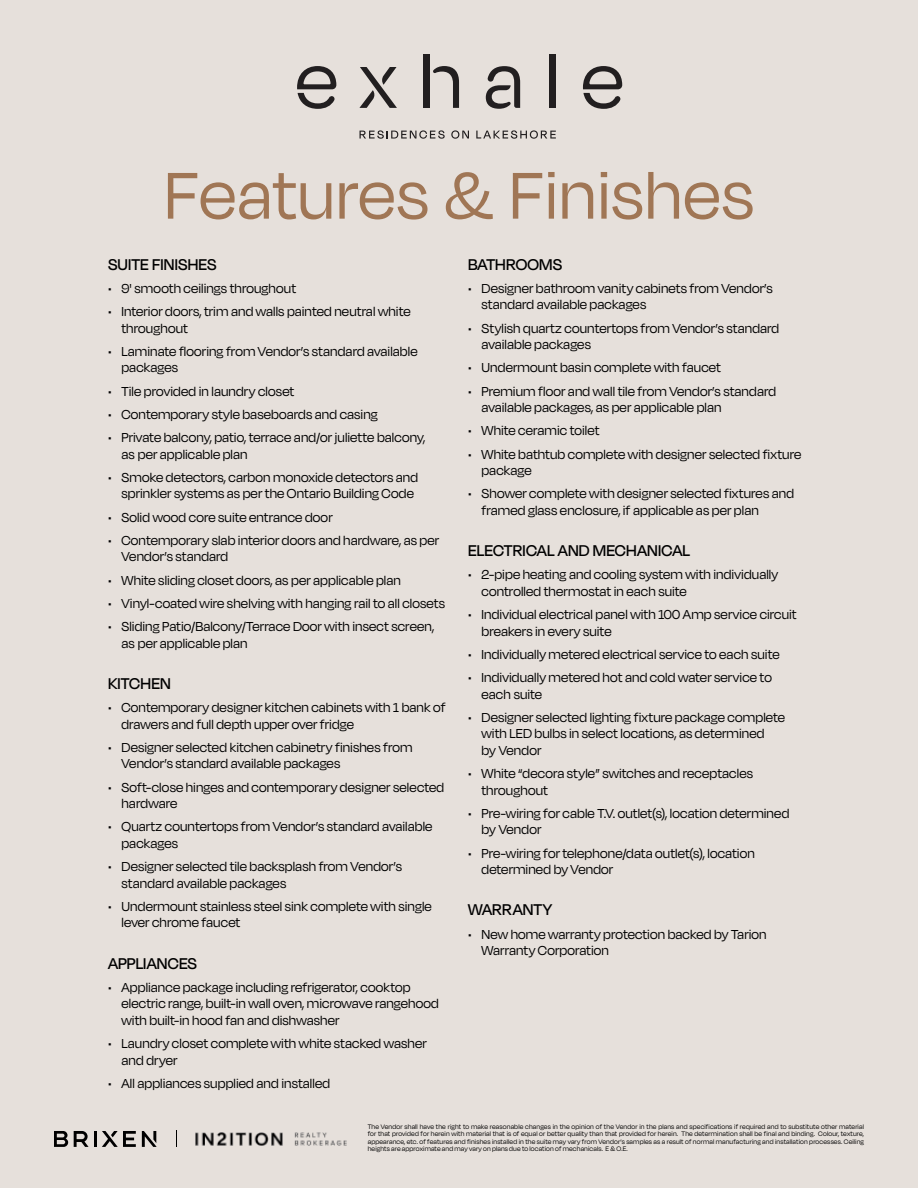
<style>
.page{position:relative;width:918px;height:1188px;background:#e6e0db}
.page>*{position:absolute;margin:0;border:0;box-sizing:border-box;transform-origin:0 0}
.t1{font:76.2px "Degular Display";letter-spacing:.01em;color:#a07655}
.t2{font:500 18px "Degular Display";letter-spacing:.01em;color:#000}
.t3{font:15px/16.5px "Degular Display";letter-spacing:.01em;color:#000}
.t4{font:7.5px/7.5px "Degular Display";letter-spacing:.02em;color:#000;text-align:justify}
</style>
<div class="page">
<svg style="left:54px;top:1131px;width:14px;height:16px"></svg>
<svg style="left:74px;top:1131px;width:15px;height:16px"></svg>
<hr style="left:94px;top:1131px;width:3px;height:16px;background:#000">
<svg style="left:102px;top:1131px;width:34px;height:16px"></svg>
<svg style="left:142px;top:1131px;width:15px;height:16px"></svg>
<svg style="left:176px;top:1131px;width:1px;height:16px"></svg>
<img style="left:195px;top:1132px;width:152px;height:14px">
<svg style="left:360px;top:67px;width:37px;height:41px"></svg>
<div style="left:550px;top:54px;width:6px;height:54px;background:#221f20"></div>
<svg style="left:583px;top:66px;width:39px;height:43px"></svg>
<svg style="left:297px;top:66px;width:39px;height:43px"></svg>
<svg style="left:433px;top:66px;width:26px;height:42px"></svg>
<div style="left:423px;top:54px;width:7px;height:54px;background:#221f20"></div>
<svg style="left:486px;top:66px;width:34px;height:43px"></svg>
<svg style="left:360px;top:130px;width:85px;height:9px"></svg>
<svg style="left:451px;top:130px;width:18px;height:9px"></svg>
<svg style="left:476px;top:130px;width:80px;height:9px"></svg>
<h1 class="t1" style="left:164px;top:152px;width:591px">Features &amp; Finishes</h1>
<p class="t2" style="left:108px;top:254px;width:110px">SUITE FINISHES</p>
<p class="t3" style="left:108px;top:280px;width:190px">• 9' smooth ceilings throughout</p>
<p class="t3" style="left:122px;top:303px;width:291px;text-indent:-14px">• Interior doors, trim and walls painted neutral white throughout</p>
<p class="t3" style="left:122px;top:343px;width:298px;text-indent:-14px">• Laminate flooring from Vendor’s standard available packages</p>
<p class="t3" style="left:108px;top:382px;width:188px">• Tile provided in laundry closet</p>
<p class="t3" style="left:108px;top:406px;width:271px">• Contemporary style baseboards and casing</p>
<p class="t3" style="left:122px;top:429px;width:305px;text-indent:-14px">• Private balcony, patio, terrace and/or juliette balcony, as per applicable plan</p>
<p class="t3" style="left:108px;top:469px;width:312px;text-align:right">• Smoke detectors, carbon monoxide detectors and sprinkler systems as per the Ontario Building Code</p>
<p class="t3" style="left:108px;top:508px;width:226px">• Solid wood core suite entrance door</p>
<p class="t3" style="left:122px;top:532px;width:319px;text-indent:-14px">• Contemporary slab interior doors and hardware, as per<br>Vendor’s standard</p>
<p class="t3" style="left:108px;top:571px;width:294px">• White sliding closet doors, as per applicable plan</p>
<p class="t3" style="left:108px;top:595px;width:338px">• Vinyl-coated wire shelving with hanging rail to all closets</p>
<p class="t3" style="left:122px;top:618px;width:314px;text-indent:-14px">• Sliding Patio/Balcony/Terrace Door with insect screen, as per applicable plan</p>
<p class="t2" style="left:108px;top:673px;width:64px">KITCHEN</p>
<p class="t3" style="left:122px;top:699px;width:326px;text-indent:-14px">• Contemporary designer kitchen cabinets with 1 bank of drawers and full depth upper over fridge</p>
<p class="t3" style="left:122px;top:739px;width:293px;text-indent:-14px">• Designer selected kitchen cabinetry finishes from<br>Vendor’s standard available packages</p>
<p class="t3" style="left:122px;top:778px;width:324px;text-indent:-14px">• Soft-close hinges and contemporary designer selected hardware</p>
<p class="t3" style="left:122px;top:818px;width:312px;text-indent:-14px">• Quartz countertops from Vendor’s standard available packages</p>
<p class="t3" style="left:122px;top:858px;width:282px;text-indent:-14px">• Designer selected tile backsplash from Vendor’s standard available packages</p>
<p class="t3" style="left:122px;top:898px;width:312px;text-indent:-14px">• Undermount stainless steel sink complete with single lever chrome faucet</p>
<p class="t2" style="left:108px;top:953px;width:91px">APPLIANCES</p>
<p class="t3" style="left:122px;top:979px;width:319px;text-indent:-14px">• Appliance package including refrigerator, cooktop electric range, built-in wall oven, microwave rangehood with built-in hood fan and dishwasher</p>
<p class="t3" style="left:122px;top:1035px;width:307px;text-indent:-14px">• Laundry closet complete with white stacked washer and dryer</p>
<p class="t3" style="left:108px;top:1075px;width:224px">• All appliances supplied and installed</p>
<p class="t2" style="left:468px;top:254px;width:96px">BATHROOMS</p>
<p class="t3" style="left:482px;top:280px;width:293px;text-indent:-14px">• Designer bathroom vanity cabinets from Vendor’s standard available packages</p>
<p class="t3" style="left:482px;top:319px;width:299px;text-indent:-14px">• Stylish quartz countertops from Vendor’s standard available packages</p>
<p class="t3" style="left:468px;top:359px;width:254px">• Undermount basin complete with faucet</p>
<p class="t3" style="left:482px;top:382px;width:296px;text-indent:-14px">• Premium floor and wall tile from Vendor’s standard available packages, as per applicable plan</p>
<p class="t3" style="left:468px;top:422px;width:133px">• White ceramic toilet</p>
<p class="t3" style="left:482px;top:445px;width:321px;text-indent:-14px">• White bathtub complete with designer selected fixture package</p>
<p class="t3" style="left:482px;top:485px;width:314px;text-indent:-14px">• Shower complete with designer selected fixtures and framed glass enclosure, if applicable as per plan</p>
<p class="t2" style="left:468px;top:540px;width:224px">ELECTRICAL AND MECHANICAL</p>
<p class="t3" style="left:482px;top:566px;width:298px;text-indent:-14px">• 2-pipe heating and cooling system with individually controlled thermostat in each suite</p>
<p class="t3" style="left:482px;top:606px;width:317px;text-indent:-14px">• Individual electrical panel with 100 Amp service circuit breakers in every suite</p>
<p class="t3" style="left:468px;top:646px;width:313px">• Individually metered electrical service to each suite</p>
<p class="t3" style="left:482px;top:669px;width:292px;text-indent:-14px">• Individually metered hot and cold water service to each suite</p>
<p class="t3" style="left:482px;top:709px;width:305px;text-indent:-14px">• Designer selected lighting fixture package complete with LED bulbs in select locations, as determined<br>by Vendor</p>
<p class="t3" style="left:482px;top:765px;width:273px;text-indent:-14px">• White “decora style” switches and receptacles throughout</p>
<p class="t3" style="left:482px;top:805px;width:309px;text-indent:-14px">• Pre-wiring for cable T.V. outlet(s), location determined by Vendor</p>
<p class="t3" style="left:482px;top:844px;width:275px;text-indent:-14px">• Pre-wiring for telephone/data outlet(s), location determined by Vendor</p>
<p class="t2" style="left:468px;top:900px;width:86px">WARRANTY</p>
<p class="t3" style="left:482px;top:925px;width:287px;text-indent:-14px">• New home warranty protection backed by Tarion<br>Warranty Corporation</p>
<p class="t4" style="left:368px;top:1123px;width:498px">The Vendor shall have the right to make reasonable changes in the opinion of the Vendor in the plans and specifications if required and to substitute other material for that provided for herein with material that is of equal or better quality than that provided for herein. The determination shall be final and binding. Colour, texture, appearance, etc. of features and finishes installed in the suite may vary from Vendor’s samples as a result of normal manufacturing and installation processes. Ceiling heights are approximate and may vary on plans due to location of mechanicals. E &amp; O.E.</p>
</div>
